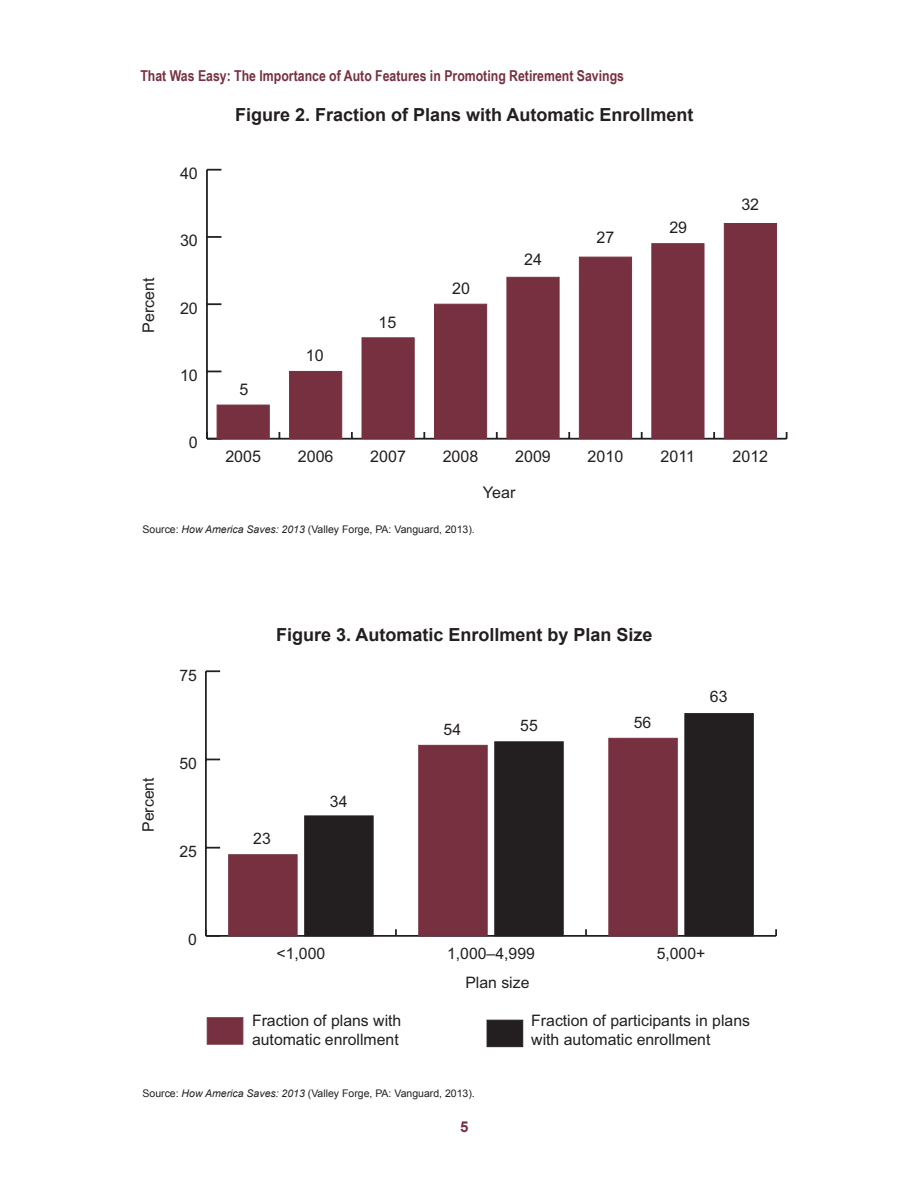
<style>
.page{position:relative;width:918px;height:1188px;background:#fff}
.page>*{position:absolute;margin:0;border:0;box-sizing:border-box;transform-origin:0 0}
.t1{font:700 18px "Arial";color:#231f20}
.t2{font:16.05px "Arial";color:#231f20}
.t3{font:15.75px/18.9px "Arial";color:#231f20}
.t4{font:700 15px "Arial Narrow";color:#773141}
.t5{font:700 15px "Arial";color:#773141}
.t6{font:10.5px "Arial";color:#231f20}
.s1{font-style:italic}
</style>
<div class="page">
<hr style="left:207px;top:438px;width:580px;height:2px;background:#231f20">
<svg style="left:351px;top:432px;width:2px;height:6px"></svg>
<svg style="left:423px;top:432px;width:2px;height:6px"></svg>
<svg style="left:496px;top:432px;width:2px;height:6px"></svg>
<svg style="left:568px;top:432px;width:2px;height:6px"></svg>
<svg style="left:641px;top:432px;width:2px;height:6px"></svg>
<svg style="left:713px;top:432px;width:2px;height:6px"></svg>
<svg style="left:786px;top:432px;width:2px;height:7px"></svg>
<hr style="left:206px;top:170px;width:2px;height:269px;background:#231f20">
<svg style="left:206px;top:432px;width:15px;height:8px"></svg>
<svg style="left:208px;top:371px;width:13px;height:1px"></svg>
<svg style="left:208px;top:303px;width:13px;height:2px"></svg>
<svg style="left:208px;top:236px;width:13px;height:2px"></svg>
<svg style="left:207px;top:169px;width:14px;height:2px"></svg>
<div style="left:217px;top:405px;width:53px;height:34px;background:#773040;border:1px solid #773040"></div>
<div style="left:289px;top:371px;width:53px;height:68px;background:#773040;border:1px solid #773040"></div>
<div style="left:362px;top:337px;width:53px;height:102px;background:#773040;border:1px solid #773040"></div>
<div style="left:434px;top:304px;width:53px;height:135px;background:#773040"></div>
<div style="left:506px;top:277px;width:54px;height:162px;background:#773040;border:1px solid #773040"></div>
<div style="left:579px;top:257px;width:53px;height:182px;background:#773040"></div>
<div style="left:651px;top:243px;width:53px;height:196px;background:#773040;border:1px solid #773040"></div>
<div style="left:724px;top:223px;width:53px;height:216px;background:#773040;border:1px solid #773040"></div>
<hr style="left:206px;top:935px;width:570px;height:2px;background:#231f20">
<svg style="left:395px;top:929px;width:2px;height:6px"></svg>
<svg style="left:585px;top:929px;width:2px;height:6px"></svg>
<svg style="left:775px;top:929px;width:2px;height:7px"></svg>
<hr style="left:205px;top:671px;width:2px;height:265px;background:#231f20">
<svg style="left:205px;top:929px;width:15px;height:8px"></svg>
<svg style="left:207px;top:847px;width:13px;height:2px"></svg>
<svg style="left:207px;top:759px;width:13px;height:1px"></svg>
<svg style="left:206px;top:670px;width:14px;height:2px"></svg>
<div style="left:487px;top:1020px;width:36px;height:27px;background:#231f20;border:1px solid #231f20"></div>
<div style="left:304px;top:815px;width:70px;height:121px;background:#231f20;border:1px solid #231f20"></div>
<div style="left:494px;top:741px;width:70px;height:195px;background:#231f20;border:1px solid #231f20"></div>
<div style="left:684px;top:713px;width:70px;height:223px;background:#231f20;border:1px solid #231f20"></div>
<div style="left:207px;top:1017px;width:36px;height:28px;background:#773040;border:1px solid #773040"></div>
<div style="left:228px;top:854px;width:70px;height:82px;background:#773040;border:1px solid #773040"></div>
<div style="left:418px;top:745px;width:70px;height:191px;background:#773040;border:1px solid #773040"></div>
<div style="left:608px;top:738px;width:70px;height:198px;background:#773040;border:1px solid #773040"></div>
<p class="t4" style="left:140px;top:64px;width:485px">That Was Easy: The Importance of Auto Features in Promoting Retirement Savings</p>
<p class="t2" style="left:138px;top:333px;width:57px;rotate:-90deg">Percent</p>
<p class="t2" style="left:180px;top:163px;width:19px">40</p>
<p class="t2" style="left:180px;top:230px;width:19px">30</p>
<p class="t2" style="left:180px;top:298px;width:19px">20</p>
<p class="t2" style="left:180px;top:365px;width:19px">10</p>
<p class="t2" style="left:189px;top:432px;width:10px">0</p>
<p class="t1" style="left:235px;top:103px;width:460px">Figure 2. Fraction of Plans with Automatic Enrollment</p>
<p class="t2" style="left:239px;top:379px;width:10px">5</p>
<p class="t2" style="left:306px;top:345px;width:19px">10</p>
<p class="t2" style="left:379px;top:311px;width:19px">15</p>
<p class="t2" style="left:452px;top:278px;width:19px">20</p>
<p class="t2" style="left:524px;top:249px;width:19px">24</p>
<p class="t2" style="left:596px;top:226px;width:19px">27</p>
<p class="t2" style="left:669px;top:217px;width:19px">29</p>
<p class="t2" style="left:741px;top:194px;width:19px">32</p>
<p class="t2" style="left:225px;top:446px;width:37px">2005</p>
<p class="t2" style="left:298px;top:446px;width:37px">2006</p>
<p class="t2" style="left:370px;top:446px;width:37px">2007</p>
<p class="t2" style="left:443px;top:446px;width:37px">2008</p>
<p class="t2" style="left:515px;top:446px;width:37px">2009</p>
<p class="t2" style="left:588px;top:446px;width:37px">2010</p>
<p class="t2" style="left:661px;top:446px;width:36px">2011</p>
<p class="t2" style="left:733px;top:446px;width:37px">2012</p>
<p class="t2" style="left:483px;top:482px;width:34px">Year</p>
<p class="t6" style="left:143px;top:522px;width:334px">Source: <span class="s1">How America Saves: 2013</span> (Valley Forge, PA: Vanguard, 2013).</p>
<p class="t3" style="left:179px;top:666px;width:19px">75</p>
<p class="t3" style="left:139px;top:832px;width:56px;rotate:-90deg">Percent</p>
<p class="t3" style="left:179px;top:754px;width:19px">50</p>
<p class="t3" style="left:179px;top:842px;width:19px">25</p>
<p class="t3" style="left:188px;top:930px;width:10px">0</p>
<p class="t1" style="left:276px;top:623px;width:378px">Figure 3. Automatic Enrollment by Plan Size</p>
<p class="t3" style="left:253px;top:829px;width:19px">23</p>
<p class="t3" style="left:330px;top:792px;width:19px">34</p>
<p class="t3" style="left:444px;top:720px;width:19px">54</p>
<p class="t3" style="left:520px;top:716px;width:19px">55</p>
<p class="t3" style="left:634px;top:713px;width:19px">56</p>
<p class="t3" style="left:710px;top:687px;width:19px">63</p>
<p class="t3" style="left:277px;top:944px;width:50px">&lt;1,000</p>
<p class="t3" style="left:447px;top:944px;width:89px">1,000–4,999</p>
<p class="t3" style="left:657px;top:944px;width:50px">5,000+</p>
<p class="t3" style="left:252px;top:1011px;width:151px">Fraction of plans with automatic enrollment</p>
<p class="t3" style="left:465px;top:973px;width:66px">Plan size</p>
<p class="t3" style="left:531px;top:1012px;width:220px">Fraction of participants in plans with automatic enrollment</p>
<p class="t6" style="left:143px;top:1087px;width:334px">Source: <span class="s1">How America Saves: 2013</span> (Valley Forge, PA: Vanguard, 2013).</p>
<p class="t5" style="left:460px;top:1117px;width:10px">5</p>
</div>
